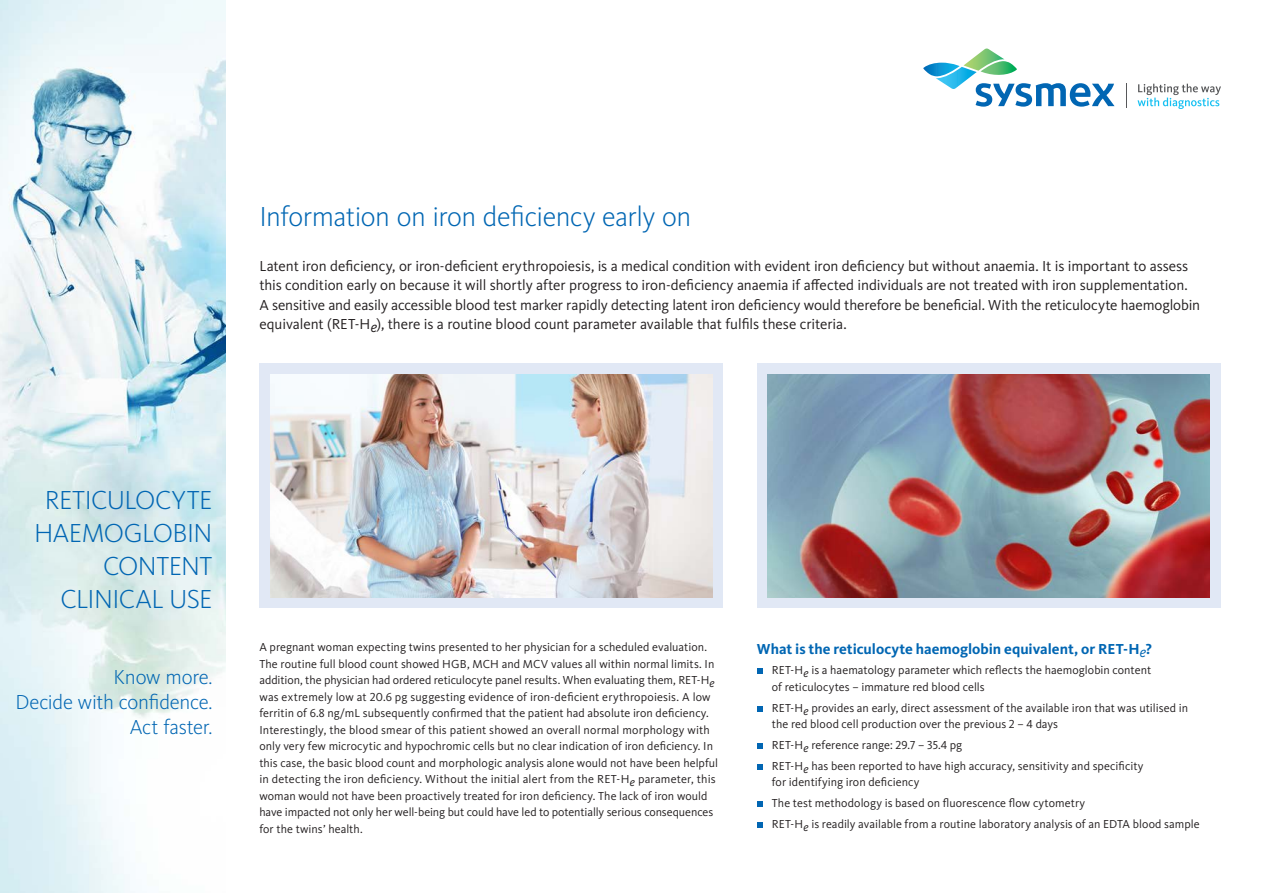
<style>
.page{position:relative;width:1263px;height:893px;background:#fff}
.page>*{position:absolute;margin:0;border:0;box-sizing:border-box;transform-origin:0 0}
.t1{font:300 28.5px "Kievit Pro";letter-spacing:-.02em;color:#0166b3}
.t2{font:300 27px/33px "Kievit Pro";letter-spacing:-.02em;color:#0166b3;text-align:right}
.t3{font:300 21px/25.2px "Kievit Pro";letter-spacing:-.01em;color:#0166b3;text-align:right}
.t4{font:15px/19.5px "Kievit Pro";letter-spacing:-.005em;color:#231f20}
.t5{font:700 15px "Kievit Pro";color:#0166b3}
.t6{font:12px/16.5px "Kievit Pro";letter-spacing:.005em;color:#231f20}
.s1{font-style:italic}
.s2{font-weight:400;font-style:italic}
</style>
<div class="page">
<svg style="left:923px;top:49px;width:191px;height:58px"></svg>
<svg style="left:1126px;top:83px;width:1px;height:24px"></svg>
<svg style="left:1137px;top:84px;width:84px;height:25px"></svg>
<div style="left:259px;top:364px;width:464px;height:244px;background:#e1e8f5"></div>
<div style="left:757px;top:364px;width:463px;height:244px;background:#e1e8f5"></div>
<img style="left:270px;top:374px;width:442px;height:223px">
<img style="left:767px;top:374px;width:443px;height:223px">
<img style="left:0;top:0;width:225px;height:893px">
<svg style="left:757px;top:668px;width:6px;height:6px"></svg>
<svg style="left:757px;top:706px;width:6px;height:5px"></svg>
<svg style="left:757px;top:743px;width:6px;height:6px"></svg>
<svg style="left:757px;top:764px;width:6px;height:5px"></svg>
<svg style="left:757px;top:801px;width:6px;height:6px"></svg>
<svg style="left:757px;top:822px;width:6px;height:5px"></svg>
<h1 class="t1" style="left:259px;top:199px;width:433px">Information on iron deficiency early on</h1>
<p class="t4" style="left:259px;top:256px;width:942px">Latent iron deficiency, or iron-deficient erythropoiesis, is a medical condition with evident iron deficiency but without anaemia. It is important to assess this condition early on because it will shortly after progress to iron-deficiency anaemia if affected individuals are not treated with iron supplementation.<br>A sensitive and easily accessible blood test marker rapidly detecting latent iron deficiency would therefore be beneficial. With the reticulocyte haemoglobin equivalent (RET-H<span class="s1">e</span>), there is a routine blood count parameter available that fulfils these criteria.</p>
<h2 class="t2" style="left:34px;top:483px;width:180px">RETICULOCYTE<br>HAEMOGLOBIN<br>CONTENT<br>CLINICAL USE</h2>
<h3 class="t3" style="left:15px;top:664px;width:199px">Know more.<br>Decide with confidence.<br>Act faster.</h3>
<p class="t6" style="left:259px;top:639px;width:460px">A pregnant woman expecting twins presented to her physician for a scheduled evaluation.<br>The routine full blood count showed HGB, MCH and MCV values all within normal limits. In addition, the physician had ordered reticulocyte panel results. When evaluating them, RET-H<span class="s1">e </span>was extremely low at 20.6 pg suggesting evidence of iron-deficient erythropoiesis. A low ferritin of 6.8 ng/mL subsequently confirmed that the patient had absolute iron deficiency.<br>Interestingly, the blood smear of this patient showed an overall normal morphology with only very few microcytic and hypochromic cells but no clear indication of iron deficiency. In this case, the basic blood count and morphologic analysis alone would not have been helpful in detecting the iron deficiency. Without the initial alert from the RET-H<span class="s1">e</span> parameter, this woman would not have been proactively treated for iron deficiency. The lack of iron would have impacted not only her well-being but could have led to potentially serious consequences for the twins’ health.</p>
<p class="t5" style="left:757px;top:639px;width:397px">What is the reticulocyte haemoglobin equivalent, or RET-H<span class="s2">e</span>?</p>
<p class="t6" style="left:772px;top:662px;width:381px">RET-H<span class="s1">e</span> is a haematology parameter which reflects the haemoglobin content of reticulocytes – immature red blood cells</p>
<p class="t6" style="left:772px;top:699px;width:418px">RET-H<span class="s1">e</span> provides an early, direct assessment of the available iron that was utilised in the red blood cell production over the previous 2 – 4 days</p>
<p class="t6" style="left:772px;top:734px;width:373px;line-height:20.7px">RET-H<span class="s1">e</span> reference range: 29.7 – 35.4 pg<br>RET-H<span class="s1">e</span> has been reported to have high accuracy, sensitivity and specificity</p>
<p class="t6" style="left:772px;top:772px;width:429px;line-height:20.7px">for identifying iron deficiency<br>The test methodology is based on fluorescence flow cytometry<br>RET-H<span class="s1">e</span> is readily available from a routine laboratory analysis of an EDTA blood sample</p>
</div>
